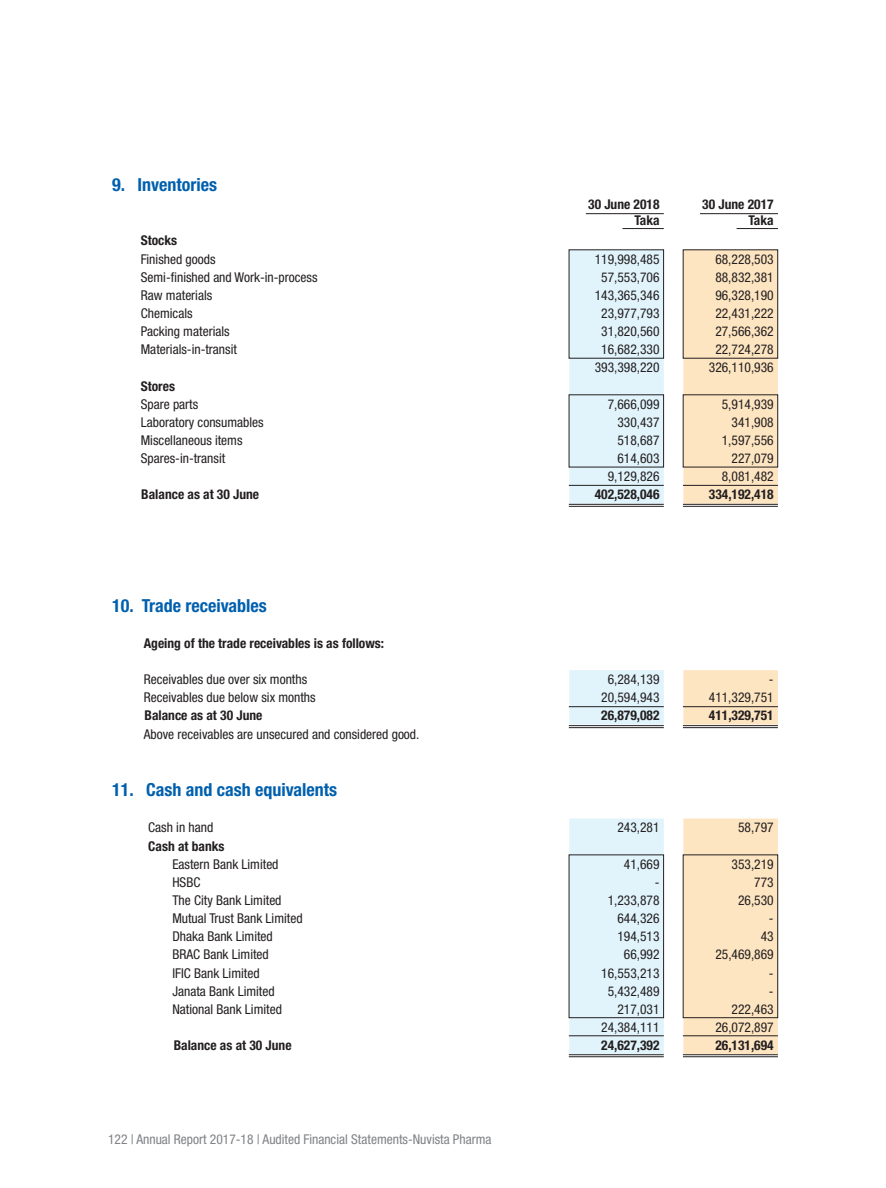
<style>
.page{position:relative;width:886px;height:1188px;background:#fff}
.page>*{position:absolute;margin:0;border:0;box-sizing:border-box;transform-origin:0 0}
.t1{font:700 condensed 18px "Helvetica Neue LT Std";color:#0160ae}
.t2{font:condensed 13.5px "Helvetica Neue LT Std";color:#231f20}
.t3{font:700 condensed 13.5px/16.2px "Helvetica Neue LT Std";color:#231f20;text-align:right}
.t4{font:condensed 13.5px "Helvetica Neue LT Std";color:#808285}
</style>
<div class="page">
<svg style="left:569px;top:252px;width:95px;height:802px;fill:#e1f4fc"></svg>
<svg style="left:683px;top:252px;width:95px;height:802px;fill:#fee5c1"></svg>
<hr style="left:569px;top:504px;width:95px;height:1px;background:#231f20">
<hr style="left:569px;top:506px;width:95px;height:1px;background:#231f20">
<hr style="left:569px;top:485px;width:95px;height:1px;background:#231f20">
<hr style="left:569px;top:725px;width:95px;height:1px;background:#231f20">
<hr style="left:569px;top:727px;width:95px;height:1px;background:#231f20">
<hr style="left:569px;top:706px;width:95px;height:1px;background:#231f20">
<hr style="left:683px;top:725px;width:95px;height:1px;background:#231f20">
<hr style="left:683px;top:727px;width:95px;height:1px;background:#231f20">
<hr style="left:683px;top:706px;width:95px;height:1px;background:#231f20">
<hr style="left:683px;top:504px;width:95px;height:1px;background:#231f20">
<hr style="left:683px;top:506px;width:95px;height:1px;background:#231f20">
<hr style="left:683px;top:485px;width:95px;height:1px;background:#231f20">
<div style="left:569px;top:855px;width:95px;height:163px;border:1px solid #231f20"></div>
<div style="left:683px;top:855px;width:95px;height:163px;border:1px solid #231f20"></div>
<hr style="left:569px;top:1054px;width:95px;height:1px;background:#231f20">
<hr style="left:569px;top:1056px;width:95px;height:1px;background:#231f20">
<hr style="left:569px;top:1036px;width:95px;height:1px;background:#231f20">
<hr style="left:683px;top:1054px;width:95px;height:1px;background:#231f20">
<hr style="left:683px;top:1056px;width:95px;height:1px;background:#231f20">
<hr style="left:683px;top:1036px;width:95px;height:1px;background:#231f20">
<hr style="left:622px;top:228px;width:42px;height:1px;background:#231f20">
<hr style="left:586px;top:213px;width:78px;height:1px;background:#231f20">
<hr style="left:736px;top:228px;width:42px;height:1px;background:#231f20">
<hr style="left:700px;top:213px;width:78px;height:1px;background:#231f20">
<h1 class="t1" style="left:112px;top:174px;width:106px">9. Inventories</h1>
<p class="t3" style="left:588px;top:196px;width:73px">30 June 2018<br>Taka</p>
<p class="t3" style="left:702px;top:196px;width:73px">30 June 2017<br>Taka</p>
<p class="t3" style="left:141px;top:232px;width:38px">Stocks</p>
<p class="t2" style="left:141px;top:251px;width:76px">Finished goods</p>
<p class="t2" style="left:594px;top:251px;width:66px">119,998,485</p>
<p class="t2" style="left:715px;top:251px;width:60px">68,228,503</p>
<p class="t2" style="left:141px;top:269px;width:178px">Semi-finished and Work-in-process</p>
<p class="t2" style="left:601px;top:269px;width:60px">57,553,706</p>
<p class="t2" style="left:715px;top:269px;width:60px">88,832,381</p>
<p class="t2" style="left:141px;top:287px;width:73px">Raw materials</p>
<p class="t2" style="left:594px;top:287px;width:66px">143,365,346</p>
<p class="t2" style="left:715px;top:287px;width:60px">96,328,190</p>
<p class="t2" style="left:141px;top:305px;width:53px">Chemicals</p>
<p class="t2" style="left:601px;top:305px;width:60px">23,977,793</p>
<p class="t2" style="left:715px;top:305px;width:60px">22,431,222</p>
<p class="t2" style="left:141px;top:324px;width:90px">Packing materials</p>
<p class="t2" style="left:601px;top:324px;width:60px">31,820,560</p>
<p class="t2" style="left:715px;top:324px;width:60px">27,566,362</p>
<p class="t2" style="left:141px;top:342px;width:98px">Materials-in-transit</p>
<p class="t2" style="left:601px;top:342px;width:60px">16,682,330</p>
<p class="t2" style="left:715px;top:342px;width:60px">22,724,278</p>
<p class="t2" style="left:594px;top:360px;width:66px">393,398,220</p>
<p class="t2" style="left:709px;top:360px;width:66px">326,110,936</p>
<p class="t3" style="left:141px;top:378px;width:36px">Stores</p>
<p class="t2" style="left:141px;top:396px;width:59px">Spare parts</p>
<p class="t2" style="left:607px;top:396px;width:53px">7,666,099</p>
<p class="t2" style="left:722px;top:396px;width:53px">5,914,939</p>
<p class="t2" style="left:141px;top:414px;width:124px">Laboratory consumables</p>
<p class="t2" style="left:617px;top:414px;width:44px">330,437</p>
<p class="t2" style="left:731px;top:414px;width:44px">341,908</p>
<p class="t2" style="left:141px;top:432px;width:103px">Miscellaneous items</p>
<p class="t2" style="left:617px;top:432px;width:44px">518,687</p>
<p class="t2" style="left:722px;top:432px;width:53px">1,597,556</p>
<p class="t2" style="left:141px;top:451px;width:86px">Spares-in-transit</p>
<p class="t2" style="left:617px;top:451px;width:44px">614,603</p>
<p class="t2" style="left:731px;top:451px;width:44px">227,079</p>
<p class="t2" style="left:607px;top:469px;width:53px">9,129,826</p>
<p class="t2" style="left:722px;top:469px;width:53px">8,081,482</p>
<p class="t3" style="left:141px;top:486px;width:119px">Balance as at 30 June</p>
<p class="t3" style="left:595px;top:486px;width:66px">402,528,046</p>
<p class="t3" style="left:709px;top:486px;width:66px">334,192,418</p>
<h1 class="t1" style="left:112px;top:594px;width:156px">10. Trade receivables</h1>
<p class="t3" style="left:144px;top:635px;width:242px">Ageing of the trade receivables is as follows:</p>
<p class="t2" style="left:144px;top:671px;width:165px">Receivables due over six months</p>
<p class="t2" style="left:607px;top:671px;width:53px">6,284,139</p>
<p class="t2" style="left:769px;top:671px;width:6px">-</p>
<p class="t2" style="left:144px;top:690px;width:173px">Receivables due below six months</p>
<p class="t2" style="left:601px;top:690px;width:60px">20,594,943</p>
<p class="t2" style="left:709px;top:690px;width:66px">411,329,751</p>
<p class="t3" style="left:144px;top:707px;width:119px">Balance as at 30 June</p>
<p class="t3" style="left:601px;top:707px;width:60px">26,879,082</p>
<p class="t3" style="left:709px;top:707px;width:66px">411,329,751</p>
<p class="t2" style="left:144px;top:726px;width:277px">Above receivables are unsecured and considered good.</p>
<h1 class="t1" style="left:112px;top:779px;width:226px">11. Cash and cash equivalents</h1>
<p class="t2" style="left:148px;top:820px;width:66px">Cash in hand</p>
<p class="t2" style="left:617px;top:820px;width:44px">243,281</p>
<p class="t2" style="left:738px;top:820px;width:37px">58,797</p>
<p class="t3" style="left:148px;top:838px;width:78px">Cash at banks</p>
<p class="t2" style="left:172px;top:856px;width:108px">Eastern Bank Limited</p>
<p class="t2" style="left:624px;top:856px;width:37px">41,669</p>
<p class="t2" style="left:731px;top:856px;width:44px">353,219</p>
<p class="t2" style="left:172px;top:874px;width:30px">HSBC</p>
<p class="t2" style="left:655px;top:874px;width:6px">-</p>
<p class="t2" style="left:754px;top:874px;width:21px">773</p>
<p class="t2" style="left:172px;top:892px;width:111px">The City Bank Limited</p>
<p class="t2" style="left:607px;top:892px;width:53px">1,233,878</p>
<p class="t2" style="left:738px;top:892px;width:37px">26,530</p>
<p class="t2" style="left:172px;top:911px;width:132px">Mutual Trust Bank Limited</p>
<p class="t2" style="left:617px;top:911px;width:44px">644,326</p>
<p class="t2" style="left:769px;top:911px;width:6px">-</p>
<p class="t2" style="left:172px;top:929px;width:102px">Dhaka Bank Limited</p>
<p class="t2" style="left:617px;top:929px;width:44px">194,513</p>
<p class="t2" style="left:760px;top:929px;width:14px">43</p>
<p class="t2" style="left:172px;top:947px;width:98px">BRAC Bank Limited</p>
<p class="t2" style="left:624px;top:947px;width:37px">66,992</p>
<p class="t2" style="left:715px;top:947px;width:60px">25,469,869</p>
<p class="t2" style="left:172px;top:965px;width:89px">IFIC Bank Limited</p>
<p class="t2" style="left:601px;top:965px;width:60px">16,553,213</p>
<p class="t2" style="left:769px;top:965px;width:6px">-</p>
<p class="t2" style="left:172px;top:983px;width:104px">Janata Bank Limited</p>
<p class="t2" style="left:607px;top:983px;width:53px">5,432,489</p>
<p class="t2" style="left:769px;top:983px;width:6px">-</p>
<p class="t2" style="left:172px;top:1001px;width:111px">National Bank Limited</p>
<p class="t2" style="left:617px;top:1001px;width:44px">217,031</p>
<p class="t2" style="left:731px;top:1001px;width:44px">222,463</p>
<p class="t2" style="left:601px;top:1019px;width:60px">24,384,111</p>
<p class="t2" style="left:715px;top:1019px;width:60px">26,072,897</p>
<p class="t3" style="left:174px;top:1037px;width:119px">Balance as at 30 June</p>
<p class="t3" style="left:601px;top:1037px;width:60px">24,627,392</p>
<p class="t3" style="left:715px;top:1037px;width:60px">26,131,694</p>
<p class="t4" style="left:108px;top:1131px;width:385px">122 | Annual Report 2017-18 | Audited Financial Statements-Nuvista Pharma</p>
</div>
